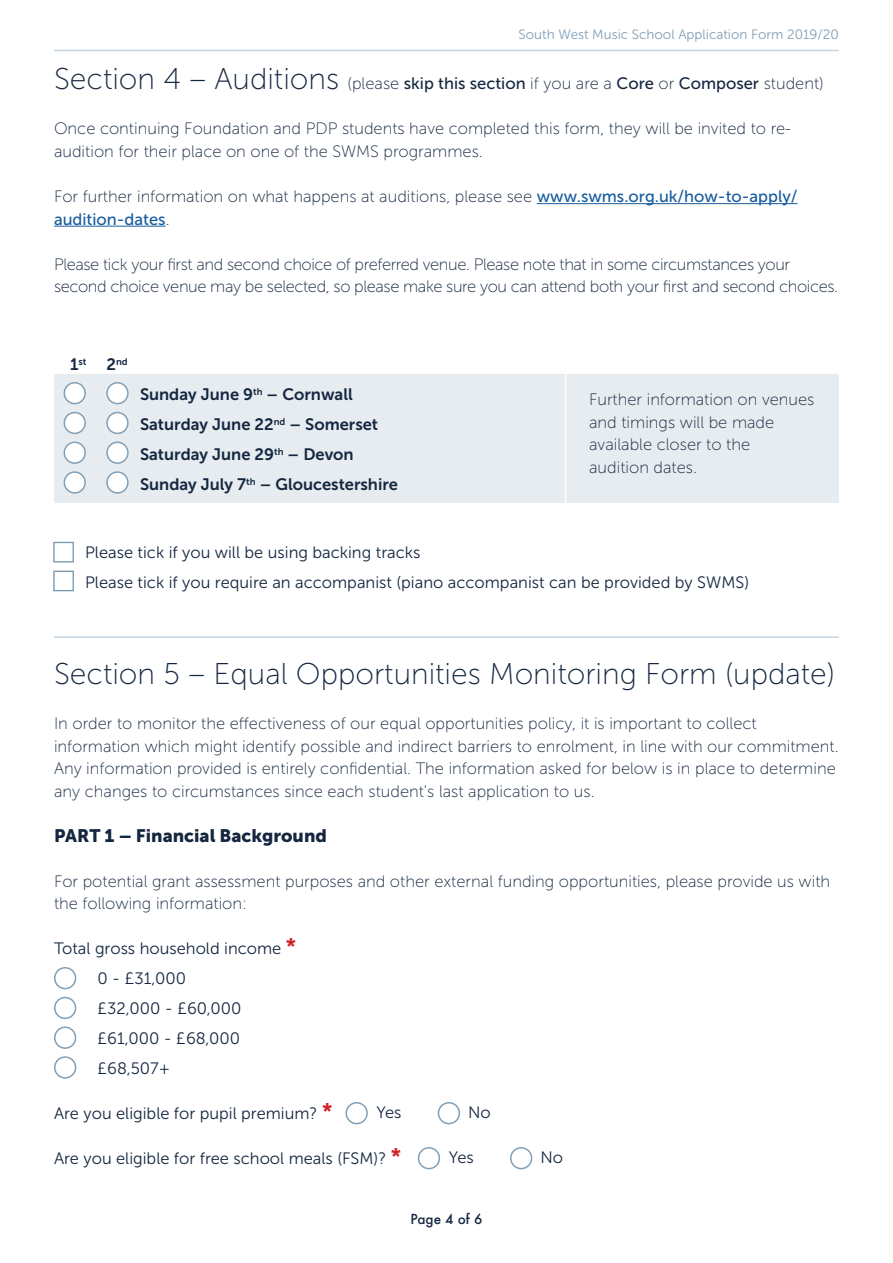
<style>
.page{position:relative;width:893px;height:1263px;background:#fff}
.page>*{position:absolute;margin:0;border:0;box-sizing:border-box;transform-origin:0 0}
.Section_header{font:30px "Museo Sans 100";color:#152740}
.Lead_in_text{font:18px "Museo Sans 900";color:#152740}
.Lead_in_text-2{font:16.5px/22.5px "Museo Sans 100";color:#152740}
.Lead_in_text-3{font:16.5px/22.5px "Museo Sans 100";letter-spacing:-.025em;color:#152740}
.Lead_in_text-4{font:16.5px/30px "Museo Sans 300";color:#152740}
.Form_fields_text{font:16.5px/30px "Museo Sans 300";color:#152740}
.Lead_in_text-5{font:16.5px/30px "Museo Sans 700";color:#152740}
.Lead_in_text-6{font:16.5px "Museo Sans 500";color:#152740}
.t1{font:13.5px "Museo Sans 300";color:#819fb6}
.t2{font:500 13.5px "Futura";color:#152740}
.Lead_in_text-7{font:9.6px "Museo Sans 700";color:#152740}
.s1{font-family:"Museo Sans 100";font-size:30px}
.s2{font-family:"Museo Sans 100"}
.s3{font-family:"Museo Sans 500";color:#175d9e}
.s4{font-size:16.5px}
.s5{font-family:"Museo Sans 700";font-size:22.5px;color:#d1232a}
</style>
<div class="page">
<div style="left:54px;top:374px;width:785px;height:129px;background:#e6ecf0"></div>
<hr style="left:537px;top:203px;width:260px;height:1px;background:#175d9e">
<hr style="left:54px;top:226px;width:112px;height:1px;background:#175d9e">
<hr style="left:54px;top:50px;width:785px;height:1px;background:#c4d6e3">
<hr style="left:54px;top:636px;width:785px;height:2px;background:#c4d6e3">
<div style="left:64px;top:383px;width:21px;height:21px;background:#fff;border-radius:50%"></div>
<div style="left:64px;top:382px;width:22px;height:22px;border:2px solid #819fb6;border-radius:50%"></div>
<div style="left:107px;top:383px;width:21px;height:21px;background:#fff;border-radius:50%"></div>
<div style="left:106px;top:382px;width:23px;height:22px;border:2px solid #819fb6;border-radius:50%"></div>
<div style="left:64px;top:412px;width:21px;height:21px;background:#fff;border-radius:50%"></div>
<div style="left:64px;top:412px;width:22px;height:22px;border:2px solid #819fb6;border-radius:50%"></div>
<div style="left:107px;top:412px;width:21px;height:21px;background:#fff;border-radius:50%"></div>
<div style="left:106px;top:412px;width:23px;height:22px;border:2px solid #819fb6;border-radius:50%"></div>
<div style="left:64px;top:442px;width:21px;height:21px;background:#fff;border-radius:50%"></div>
<div style="left:64px;top:442px;width:22px;height:22px;border:2px solid #819fb6;border-radius:50%"></div>
<div style="left:107px;top:442px;width:21px;height:21px;background:#fff;border-radius:50%"></div>
<div style="left:106px;top:442px;width:23px;height:22px;border:2px solid #819fb6;border-radius:50%"></div>
<div style="left:64px;top:472px;width:21px;height:21px;background:#fff;border-radius:50%"></div>
<div style="left:64px;top:471px;width:22px;height:23px;border:2px solid #819fb6;border-radius:50%"></div>
<div style="left:107px;top:472px;width:21px;height:21px;background:#fff;border-radius:50%"></div>
<div style="left:106px;top:471px;width:23px;height:23px;border:2px solid #819fb6;border-radius:50%"></div>
<hr style="left:565px;top:374px;width:1px;height:136px;background:#fff">
<div style="left:53px;top:542px;width:21px;height:20px;border:1px solid #7799b0"></div>
<div style="left:53px;top:571px;width:21px;height:20px;border:1px solid #7799b0"></div>
<div style="left:54px;top:967px;width:22px;height:22px;border:2px solid #819fb6;border-radius:50%"></div>
<div style="left:54px;top:997px;width:22px;height:22px;border:2px solid #819fb6;border-radius:50%"></div>
<div style="left:54px;top:1026px;width:22px;height:23px;border:2px solid #819fb6;border-radius:50%"></div>
<div style="left:54px;top:1056px;width:22px;height:23px;border:2px solid #819fb6;border-radius:50%"></div>
<div style="left:345px;top:1102px;width:23px;height:22px;border:2px solid #819fb6;border-radius:50%"></div>
<div style="left:418px;top:1147px;width:22px;height:22px;border:2px solid #819fb6;border-radius:50%"></div>
<div style="left:438px;top:1102px;width:22px;height:22px;border:2px solid #819fb6;border-radius:50%"></div>
<div style="left:510px;top:1147px;width:22px;height:22px;border:2px solid #819fb6;border-radius:50%"></div>
<p class="t1" style="left:519px;top:27px;width:322px">South West Music School Application Form 2019/20</p>
<p class="Lead_in_text-6" style="left:54px;top:75px;width:771px"><span class="s1">Section 4 – Auditions</span> <span class="s2">(please</span> skip this section <span class="s2">if you are a</span> Core <span class="s2">or</span> Composer <span class="s2">student)</span></p>
<p class="Lead_in_text-2" style="left:54px;top:118px;width:739px">Once continuing Foundation and PDP students have completed this form, they will be invited to re&shy;audition for their place on one of the SWMS programmes.</p>
<p class="Lead_in_text-2" style="left:54px;top:185px;width:745px">For further information on what happens at auditions, please see <span class="s3">www.swms.org.uk/how-to-apply/ audition-dates</span>.</p>
<p class="Lead_in_text-3" style="left:54px;top:253px;width:786px">Please tick your first and second choice of preferred venue. Please note that in some circumstances your second choice venue may be selected, so please make sure you can attend both your first and second choices.</p>
<p class="Lead_in_text-7" style="left:70px;top:356px;width:59px"><span class="s4">1</span>st <span class="s4">2</span>nd</p>
<p class="Lead_in_text-5" style="left:140px;top:379px;width:260px">Sunday June 9<sup>th</sup> – Cornwall<br>Saturday June 22<sup>nd</sup> – Somerset<br>Saturday June 29<sup>th</sup> – Devon<br>Sunday July 7<sup>th</sup> – Gloucestershire</p>
<p class="Lead_in_text-2" style="left:589px;top:388px;width:227px">Further information on venues and timings will be made available closer to the<br>audition dates.</p>
<p class="Lead_in_text-4" style="left:85px;top:537px;width:665px">Please tick if you will be using backing tracks<br>Please tick if you require an accompanist (piano accompanist can be provided by SWMS)</p>
<p class="Section_header" style="left:54px;top:658px;width:783px">Section 5 – Equal Opportunities Monitoring Form (update)</p>
<p class="Lead_in_text-2" style="left:54px;top:712px;width:786px">In order to monitor the effectiveness of our equal opportunities policy, it is important to collect information which might identify possible and indirect barriers to enrolment, in line with our commitment.<br>Any information provided is entirely confidential. The information asked for below is in place to determine any changes to circumstances since each student’s last application to us.</p>
<p class="Lead_in_text" style="left:54px;top:825px;width:274px">PART 1 – Financial Background</p>
<p class="Lead_in_text-2" style="left:54px;top:870px;width:778px">For potential grant assessment purposes and other external funding opportunities, please provide us with the following information:</p>
<p class="Lead_in_text-4" style="left:54px;top:933px;width:244px">Total gross household income <span class="s5">*</span></p>
<p class="Form_fields_text" style="left:97px;top:963px;width:145px">0 - £31,000 £32,000 - £60,000 £61,000 - £68,000 £68,507+</p>
<p class="Form_fields_text" style="left:54px;top:1098px;width:280px">Are you eligible for pupil premium? <span class="s5">*</span></p>
<p class="Form_fields_text" style="left:54px;top:1143px;width:349px">Are you eligible for free school meals (FSM)? <span class="s5">*</span></p>
<p class="Form_fields_text" style="left:377px;top:1097px;width:26px">Yes</p>
<p class="Form_fields_text" style="left:468px;top:1097px;width:24px">No</p>
<p class="Form_fields_text" style="left:449px;top:1142px;width:26px">Yes</p>
<p class="Form_fields_text" style="left:540px;top:1142px;width:24px">No</p>
<p class="t2" style="left:411px;top:1210px;width:73px">Page 4 of 6</p>
</div>
